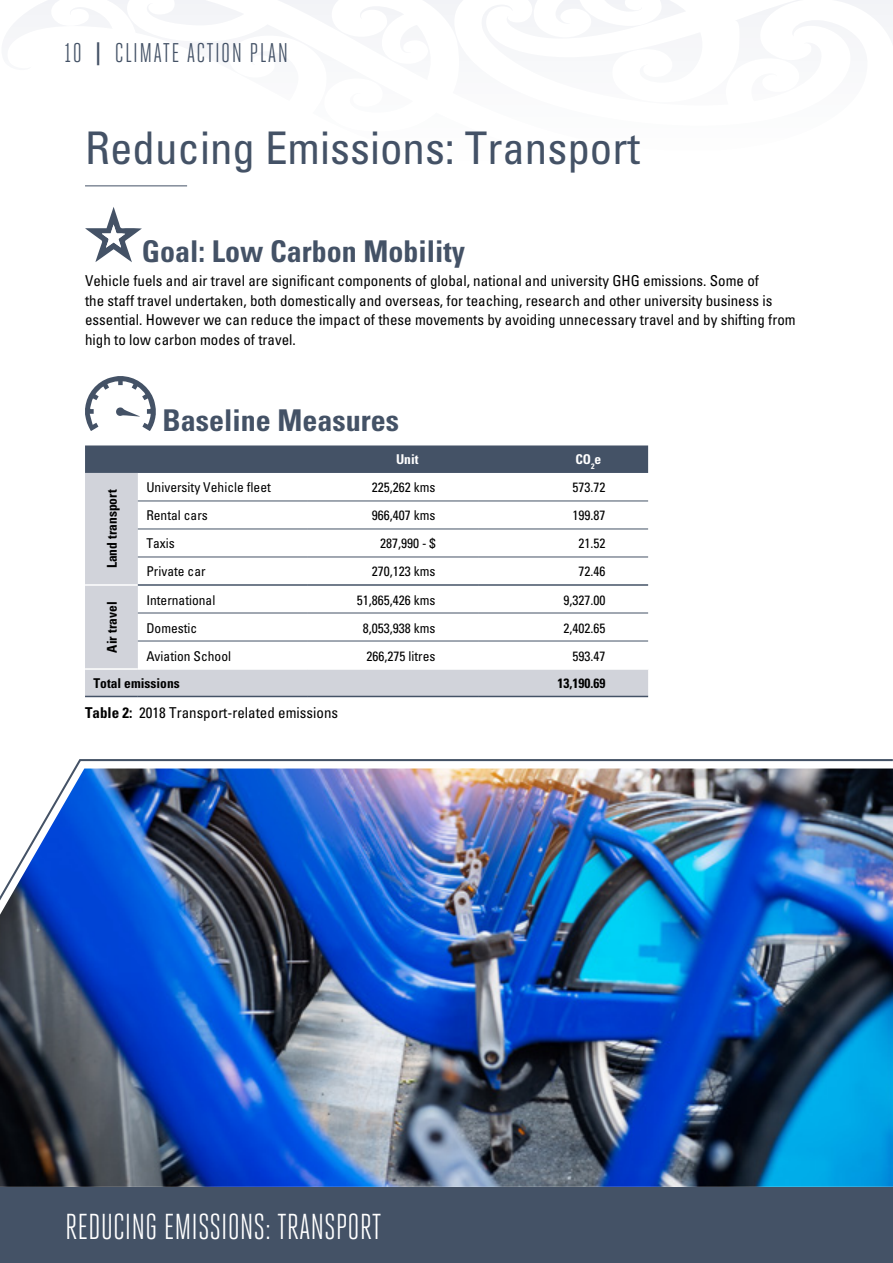
<style>
.page{position:relative;width:893px;height:1263px;background:#fff}
.page>*{position:absolute;margin:0;border:0;box-sizing:border-box;transform-origin:0 0}
.Title_Heading_Spans{font:45px "Univers Condensed Macron";color:#445266}
.t1{font:36px "Heroic Condensed";color:#fff}
.Body_SubHeading{font:30px "Univers Condensed Bold Macron";color:#445266}
.t2{font:27px "Heroic Condensed";letter-spacing:.05em;color:#445266}
.Body{font:15px/19.5px "Univers Condensed Macron";color:#000}
.Body-2{font:13.5px "Univers Condensed Macron";color:#000}
.Body-3{font:13.5px "Univers Condensed Bold Macron";color:#000}
.Body-4{font:13.5px "Univers Condensed Bold Macron";color:#fff}
.s1{font-weight:800}
.s2{font-family:"Univers Condensed Bold Macron"}
</style>
<div class="page">
<div style="left:0;top:1187px;width:893px;height:76px;background:#445266"></div>
<hr style="left:85px;top:185px;width:102px;height:1px;background:#445266">
<svg style="left:85px;top:207px;width:57px;height:55px"></svg>
<svg style="left:85px;top:376px;width:71px;height:55px"></svg>
<div style="left:85px;top:445px;width:563px;height:28px;background:#445266"></div>
<svg style="left:85px;top:473px;width:563px;height:223px"></svg>
<hr style="left:85px;top:584px;width:53px;height:2px;background:#fff">
<hr style="left:138px;top:501px;width:170px;height:1px;background:#445266">
<hr style="left:308px;top:501px;width:170px;height:1px;background:#445266">
<hr style="left:478px;top:501px;width:170px;height:1px;background:#445266">
<hr style="left:138px;top:529px;width:170px;height:1px;background:#445266">
<hr style="left:308px;top:529px;width:170px;height:1px;background:#445266">
<hr style="left:478px;top:529px;width:170px;height:1px;background:#445266">
<hr style="left:138px;top:557px;width:170px;height:1px;background:#445266">
<hr style="left:308px;top:557px;width:170px;height:1px;background:#445266">
<hr style="left:478px;top:557px;width:170px;height:1px;background:#445266">
<hr style="left:138px;top:613px;width:170px;height:1px;background:#445266">
<hr style="left:308px;top:613px;width:170px;height:1px;background:#445266">
<hr style="left:478px;top:613px;width:170px;height:1px;background:#445266">
<hr style="left:138px;top:641px;width:170px;height:1px;background:#445266">
<hr style="left:308px;top:641px;width:170px;height:1px;background:#445266">
<hr style="left:478px;top:641px;width:170px;height:1px;background:#445266">
<hr style="left:138px;top:584px;width:170px;height:2px;background:#445266">
<hr style="left:308px;top:584px;width:170px;height:2px;background:#445266">
<hr style="left:478px;top:584px;width:170px;height:2px;background:#445266">
<hr style="left:85px;top:696px;width:53px;height:1px;background:#445266">
<hr style="left:138px;top:696px;width:170px;height:1px;background:#445266">
<hr style="left:308px;top:696px;width:170px;height:1px;background:#445266">
<hr style="left:478px;top:696px;width:170px;height:1px;background:#445266">
<hr style="left:85px;top:668px;width:53px;height:2px;background:#fff">
<hr style="left:138px;top:668px;width:170px;height:2px;background:#fff">
<hr style="left:308px;top:668px;width:170px;height:2px;background:#fff">
<hr style="left:478px;top:668px;width:170px;height:2px;background:#fff">
<svg style="left:74px;top:759px;width:819px;height:9px"></svg>
<img style="left:0;top:768px;width:893px;height:419px">
<svg style="left:878px;top:0;width:15px;height:27px"></svg>
<svg style="left:12px;top:0;width:231px;height:27px"></svg>
<svg style="left:265px;top:0;width:613px;height:27px"></svg>
<h3 class="t2" style="left:65px;top:37px;width:225px">10 <span class="s1">|</span> CLIMATE ACTION PLAN</h3>
<p class="Title_Heading_Spans" style="left:85px;top:120px;width:556px">Reducing Emissions: Transport</p>
<p class="Body_SubHeading" style="left:142px;top:233px;width:325px">Goal: Low Carbon Mobility</p>
<p class="Body" style="left:85px;top:271px;width:712px">Vehicle fuels and air travel are significant components of global, national and university GHG emissions. Some of<br>the staff travel undertaken, both domestically and overseas, for teaching, research and other university business is essential. However we can reduce the impact of these movements by avoiding unnecessary travel and by shifting from high to low carbon modes of travel.</p>
<p class="Body-3" style="left:104px;top:568px;width:80px;rotate:-90deg">Land transport</p>
<p class="Body_SubHeading" style="left:162px;top:402px;width:238px">Baseline Measures</p>
<p class="Body-4" style="left:396px;top:451px;width:24px">Unit</p>
<p class="Body-4" style="left:575px;top:451px;width:27px">CO<sub>2</sub>e</p>
<p class="Body-2" style="left:146px;top:479px;width:126px">University Vehicle fleet</p>
<p class="Body-2" style="left:372px;top:479px;width:65px">225,262 kms</p>
<p class="Body-2" style="left:573px;top:479px;width:34px">573.72</p>
<p class="Body-2" style="left:146px;top:507px;width:63px">Rental cars</p>
<p class="Body-2" style="left:372px;top:507px;width:65px">966,407 kms</p>
<p class="Body-2" style="left:573px;top:507px;width:34px">199.87</p>
<p class="Body-2" style="left:146px;top:535px;width:30px">Taxis</p>
<p class="Body-2" style="left:380px;top:535px;width:57px">287,990 - $</p>
<p class="Body-2" style="left:579px;top:535px;width:28px">21.52</p>
<p class="Body-2" style="left:146px;top:563px;width:61px">Private car</p>
<p class="Body-2" style="left:372px;top:563px;width:65px">270,123 kms</p>
<p class="Body-2" style="left:579px;top:563px;width:28px">72.46</p>
<p class="Body-2" style="left:146px;top:591px;width:70px">International</p>
<p class="Body-2" style="left:357px;top:591px;width:80px">51,865,426 kms</p>
<p class="Body-2" style="left:564px;top:591px;width:43px">9,327.00</p>
<p class="Body-2" style="left:146px;top:619px;width:52px">Domestic</p>
<p class="Body-2" style="left:363px;top:619px;width:74px">8,053,938 kms</p>
<p class="Body-2" style="left:564px;top:619px;width:43px">2,402.65</p>
<p class="Body-2" style="left:146px;top:647px;width:86px">Aviation School</p>
<p class="Body-2" style="left:367px;top:647px;width:70px">266,275 litres</p>
<p class="Body-2" style="left:573px;top:647px;width:34px">593.47</p>
<p class="Body-3" style="left:94px;top:675px;width:88px">Total emissions</p>
<p class="Body-3" style="left:558px;top:675px;width:49px">13,190.69</p>
<p class="Body" style="left:85px;top:702px;width:255px"><span class="s2">Table 2:</span> 2018 Transport-related emissions</p>
<p class="Body-3" style="left:104px;top:652px;width:52px;rotate:-90deg">Air travel</p>
<p class="t1" style="left:65px;top:1206px;width:318px">REDUCING EMISSIONS: TRANSPORT</p>
</div>
